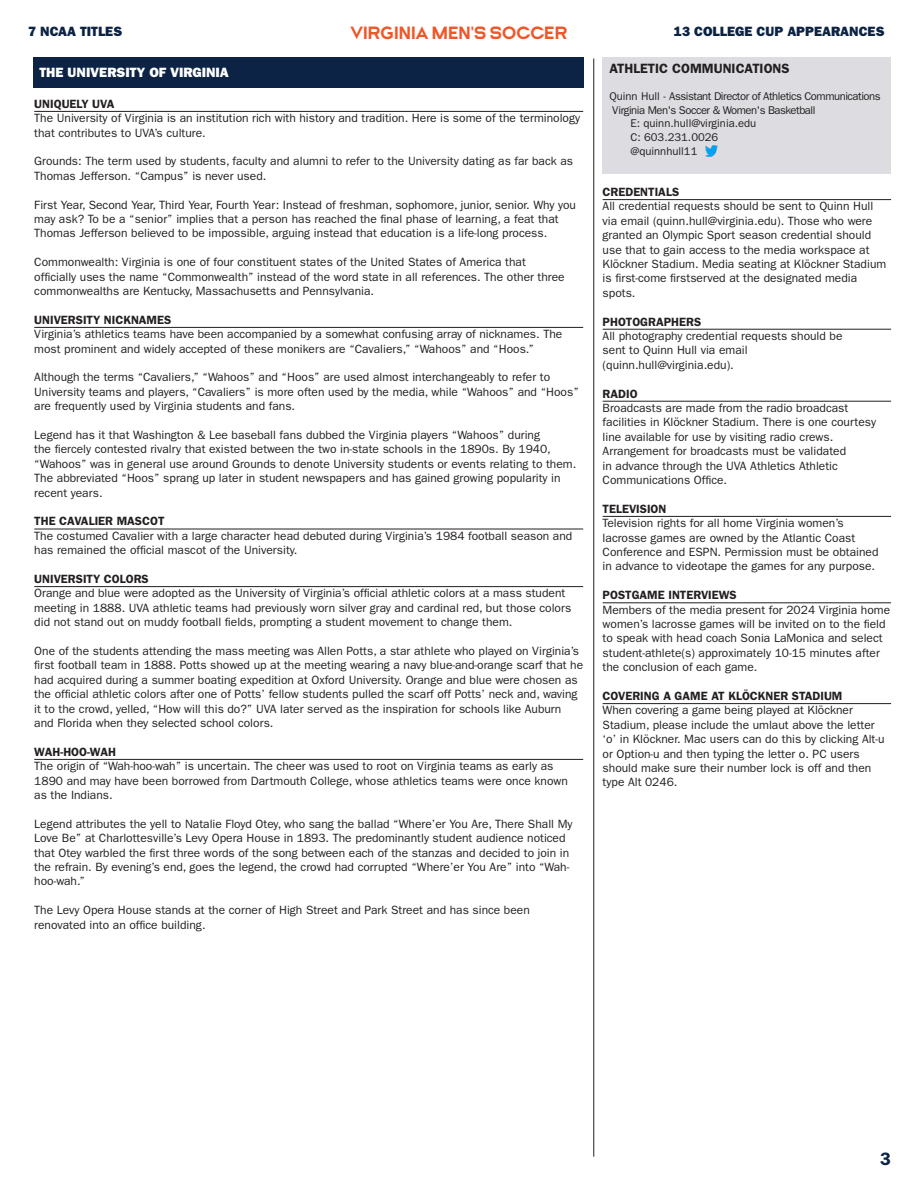
<style>
.page{position:relative;width:918px;height:1188px;background:#fff}
.page>*{position:absolute;margin:0;border:0;box-sizing:border-box;transform-origin:0 0}
.t1{font:700 18px "Cavalier";color:#f05627}
.t2{font:600 18px "ITC Franklin Gothic Std";color:#0c2345}
.t3{font:13.5px "ITC Franklin Gothic Std Hvy";color:#0c2345}
.t4{font:13.5px "ITC Franklin Gothic Std Hvy";color:#fff}
.t5{font:600 13.5px "ITC Franklin Gothic Std";color:#231f20}
.t6{font:12px/14.4px "ITC Franklin Gothic Std";color:#231f20}
.t7{font:600 12px "ITC Franklin Gothic Std";color:#231f20}
.t8{font:11.25px "ITC Franklin Gothic Std";letter-spacing:-.04em;color:#231f20}
.t9{font:11.25px "ITC Franklin Gothic Std";color:#231f20}
</style>
<div class="page">
<div style="left:33px;top:57px;width:550px;height:30px;background:#0c2345"></div>
<hr style="left:34px;top:111px;width:549px;height:1px;background:#231f20">
<hr style="left:34px;top:327px;width:549px;height:1px;background:#231f20">
<hr style="left:34px;top:529px;width:549px;height:1px;background:#231f20">
<hr style="left:34px;top:586px;width:549px;height:1px;background:#231f20">
<hr style="left:34px;top:759px;width:549px;height:1px;background:#231f20">
<div style="left:603px;top:57px;width:288px;height:117px;background:#dddce0"></div>
<img style="left:705px;top:146px;width:13px;height:10px">
<hr style="left:603px;top:199px;width:288px;height:1px;background:#231f20">
<hr style="left:603px;top:329px;width:288px;height:1px;background:#231f20">
<hr style="left:603px;top:401px;width:288px;height:1px;background:#231f20">
<hr style="left:603px;top:516px;width:288px;height:1px;background:#231f20">
<hr style="left:603px;top:603px;width:288px;height:1px;background:#231f20">
<hr style="left:603px;top:703px;width:288px;height:1px;background:#231f20">
<hr style="left:594px;top:58px;width:1px;height:1099px;background:#231f20">
<p class="t3" style="left:28px;top:23px;width:96px">7 NCAA TITLES</p>
<h1 class="t1" style="left:350px;top:23px;width:219px">VIRGINIA MEN'S SOCCER</h1>
<p class="t3" style="left:674px;top:23px;width:212px">13 COLLEGE CUP APPEARANCES</p>
<p class="t4" style="left:40px;top:64px;width:191px">THE UNIVERSITY OF VIRGINIA</p>
<p class="t7" style="left:34px;top:97px;width:82px">UNIQUELY UVA</p>
<p class="t6" style="left:34px;top:111px;width:548px">The University of Virginia is an institution rich with history and tradition. Here is some of the terminology that contributes to UVA’s culture.</p>
<p class="t6" style="left:34px;top:154px;width:540px">Grounds: The term used by students, faculty and alumni to refer to the University dating as far back as<br>Thomas Jefferson. “Campus” is never used.</p>
<p class="t6" style="left:34px;top:197px;width:543px">First Year, Second Year, Third Year, Fourth Year: Instead of freshman, sophomore, junior, senior. Why you may ask? To be a “senior” implies that a person has reached the final phase of learning, a feat that<br>Thomas Jefferson believed to be impossible, arguing instead that education is a life-long process.</p>
<p class="t6" style="left:34px;top:255px;width:532px">Commonwealth: Virginia is one of four constituent states of the United States of America that officially uses the name “Commonwealth” instead of the word state in all references. The other three commonwealths are Kentucky, Massachusetts and Pennsylvania.</p>
<p class="t7" style="left:34px;top:313px;width:139px">UNIVERSITY NICKNAMES</p>
<p class="t6" style="left:34px;top:327px;width:529px">Virginia’s athletics teams have been accompanied by a somewhat confusing array of nicknames. The most prominent and widely accepted of these monikers are “Cavaliers,” “Wahoos” and “Hoos.”</p>
<p class="t6" style="left:34px;top:370px;width:546px">Although the terms “Cavaliers,” “Wahoos” and “Hoos” are used almost interchangeably to refer to<br>University teams and players, “Cavaliers” is more often used by the media, while “Wahoos” and “Hoos” are frequently used by Virginia students and fans.</p>
<p class="t6" style="left:34px;top:428px;width:544px">Legend has it that Washington &amp; Lee baseball fans dubbed the Virginia players “Wahoos” during<br>the fiercely contested rivalry that existed between the two in-state schools in the 1890s. By 1940, “Wahoos” was in general use around Grounds to denote University students or events relating to them.<br>The abbreviated “Hoos” sprang up later in student newspapers and has gained growing popularity in recent years.</p>
<p class="t7" style="left:34px;top:514px;width:132px">THE CAVALIER MASCOT</p>
<p class="t6" style="left:34px;top:529px;width:540px">The costumed Cavalier with a large character head debuted during Virginia’s 1984 football season and has remained the official mascot of the University.</p>
<p class="t7" style="left:34px;top:572px;width:116px">UNIVERSITY COLORS</p>
<p class="t6" style="left:34px;top:586px;width:538px">Orange and blue were adopted as the University of Virginia’s official athletic colors at a mass student meeting in 1888. UVA athletic teams had previously worn silver gray and cardinal red, but those colors did not stand out on muddy football fields, prompting a student movement to change them.</p>
<p class="t6" style="left:34px;top:644px;width:550px">One of the students attending the mass meeting was Allen Potts, a star athlete who played on Virginia’s first football team in 1888. Potts showed up at the meeting wearing a navy blue-and-orange scarf that he had acquired during a summer boating expedition at Oxford University. Orange and blue were chosen as the official athletic colors after one of Potts’ fellow students pulled the scarf off Potts’ neck and, waving it to the crowd, yelled, “How will this do?” UVA later served as the inspiration for schools like Auburn and Florida when they selected school colors.</p>
<p class="t7" style="left:34px;top:745px;width:83px">WAH-HOO-WAH</p>
<p class="t6" style="left:34px;top:759px;width:535px">The origin of “Wah-hoo-wah” is uncertain. The cheer was used to root on Virginia teams as early as<br>1890 and may have been borrowed from Dartmouth College, whose athletics teams were once known as the Indians.</p>
<p class="t6" style="left:34px;top:817px;width:540px">Legend attributes the yell to Natalie Floyd Otey, who sang the ballad “Where’er You Are, There Shall My Love Be” at Charlottesville’s Levy Opera House in 1893. The predominantly student audience noticed that Otey warbled the first three words of the song between each of the stanzas and decided to join in the refrain. By evening’s end, goes the legend, the crowd had corrupted “Where’er You Are” into “Wah&shy;hoo-wah.”</p>
<p class="t6" style="left:34px;top:903px;width:497px">The Levy Opera House stands at the corner of High Street and Park Street and has since been renovated into an office building.</p>
<p class="t5" style="left:609px;top:60px;width:182px">ATHLETIC COMMUNICATIONS</p>
<p class="t8" style="left:609px;top:90px;width:273px">Quinn Hull - Assistant Director of Athletics Communications</p>
<p class="t8" style="left:612px;top:103px;width:205px">Virginia Men's Soccer &amp; Women's Basketball</p>
<p class="t9" style="left:630px;top:117px;width:127px">E: quinn.hull@virginia.edu</p>
<p class="t9" style="left:630px;top:130px;width:89px">C: 603.231.0026</p>
<p class="t9" style="left:630px;top:145px;width:69px">@quinnhull11</p>
<p class="t7" style="left:603px;top:185px;width:78px">CREDENTIALS</p>
<p class="t6" style="left:603px;top:199px;width:285px">All credential requests should be sent to Quinn Hull via email (quinn.hull@virginia.edu). Those who were granted an Olympic Sport season credential should use that to gain access to the media workspace at Klöckner Stadium. Media seating at Klöckner Stadium is first-come firstserved at the designated media spots.</p>
<p class="t7" style="left:603px;top:314px;width:100px">PHOTOGRAPHERS</p>
<p class="t6" style="left:603px;top:329px;width:241px">All photography credential requests should be</p>
<p class="t6" style="left:603px;top:343px;width:146px">sent to Quinn Hull via email</p>
<p class="t6" style="left:603px;top:358px;width:133px">(quinn.hull@virginia.edu).</p>
<p class="t7" style="left:603px;top:386px;width:37px">RADIO</p>
<p class="t6" style="left:603px;top:401px;width:275px">Broadcasts are made from the radio broadcast facilities in Klöckner Stadium. There is one courtesy line available for use by visiting radio crews.<br>Arrangement for broadcasts must be validated<br>in advance through the UVA Athletics Athletic Communications Office.</p>
<p class="t7" style="left:603px;top:502px;width:65px">TELEVISION</p>
<p class="t6" style="left:603px;top:516px;width:277px">Television rights for all home Virginia women’s lacrosse games are owned by the Atlantic Coast Conference and ESPN. Permission must be obtained in advance to videotape the games for any purpose.</p>
<p class="t7" style="left:603px;top:588px;width:136px">POSTGAME INTERVIEWS</p>
<p class="t6" style="left:603px;top:602px;width:289px">Members of the media present for 2024 Virginia home women’s lacrosse games will be invited on to the field to speak with head coach Sonia LaMonica and select student-athlete(s) approximately 10-15 minutes after the conclusion of each game.</p>
<p class="t7" style="left:603px;top:689px;width:241px">COVERING A GAME AT KLÖCKNER STADIUM</p>
<p class="t6" style="left:603px;top:703px;width:283px">When covering a game being played at Klöckner Stadium, please include the umlaut above the letter ‘o’ in Klöckner. Mac users can do this by clicking Alt-u or Option-u and then typing the letter o. PC users should make sure their number lock is off and then type Alt 0246.</p>
<h1 class="t2" style="left:880px;top:1148px;width:12px">3</h1>
</div>
